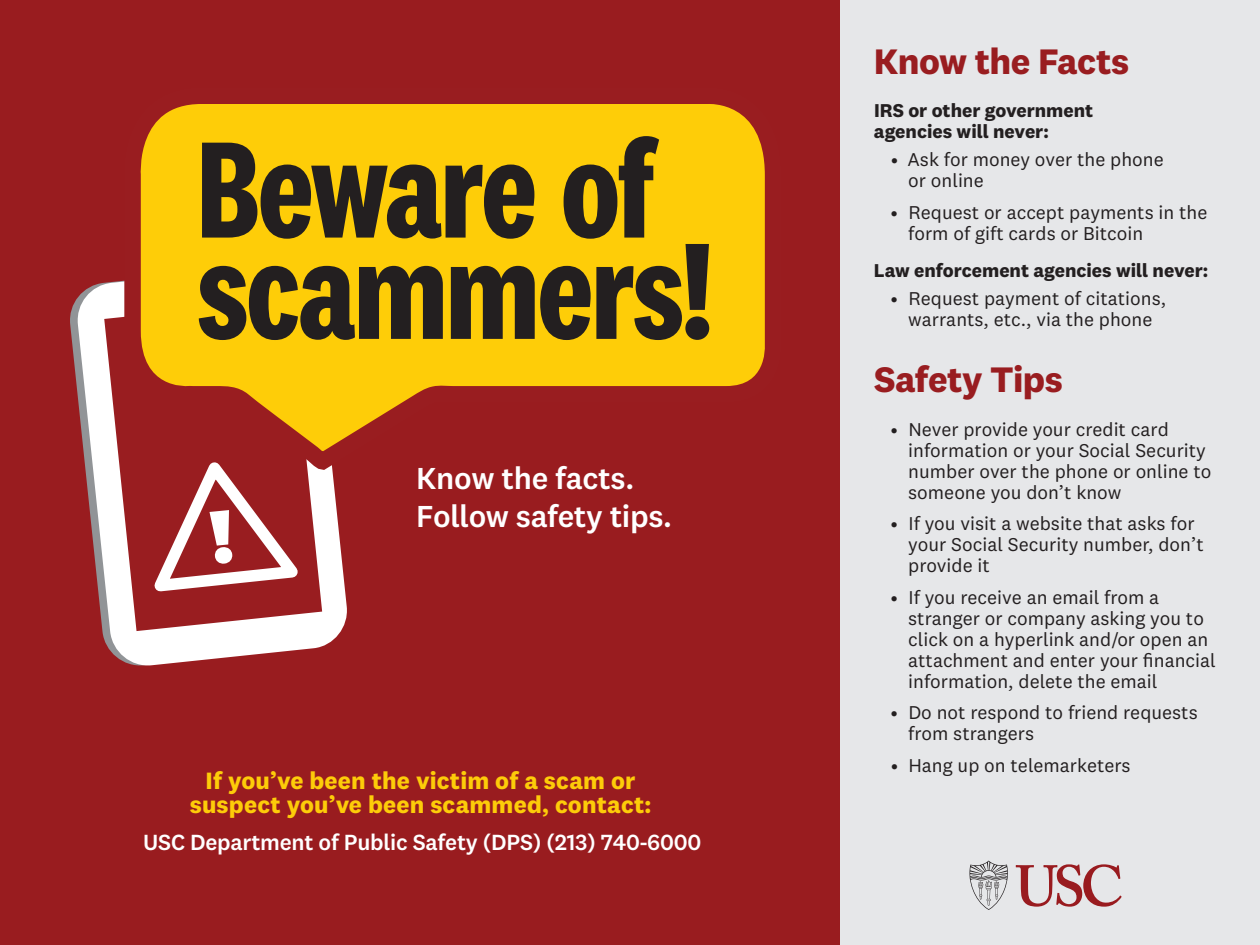
<style>
.page{position:relative;width:1260px;height:945px;background:#fff}
.page>*{position:absolute;margin:0;border:0;box-sizing:border-box;transform-origin:0 0}
.t1{font:700 142.1px/101.3px "National 2 Condensed";letter-spacing:-.01em;color:#231f20}
.Paragraph_Style_1{font:700 36.75px "National 2";letter-spacing:-.015em;color:#991d20}
.t2{font:500 31.5px/37.6px "National 2";letter-spacing:-.015em;color:#fff}
.t3{font:700 24.5px/24.5px "National 2";letter-spacing:.01em;color:#fdcc09;text-align:center}
.t4{font:500 22.75px "National 2";letter-spacing:-.01em;color:#fff}
.t5{font:19.25px/21px "National 2";color:#231f20}
.subhed{font:700 19.25px/21px "National 2";color:#231f20}
</style>
<div class="page">
<div style="left:840px;top:0;width:420px;height:945px;background:#e6e7e9"></div>
<div style="left:0;top:0;width:840px;height:945px;background:#991c1f"></div>
<svg style="left:1016px;top:864px;width:106px;height:43px"></svg>
<svg style="left:970px;top:861px;width:38px;height:49px"></svg>
<svg style="left:76px;top:281px;width:271px;height:385px;fill:#fff"></svg>
<svg style="left:104px;top:299px;width:218px;height:332px;fill:#fff"></svg>
<svg style="left:145px;top:481px;width:159px;height:147px"></svg>
<svg style="left:116px;top:104px;width:649px;height:377px"></svg>
<p class="t1" style="left:197px;top:138px;width:518px">Beware of scammers!</p>
<p class="t2" style="left:416px;top:460px;width:257px">Know the facts.<br>Follow safety tips.</p>
<p class="t3" style="left:190px;top:768px;width:463px">If you’ve been the victim of a scam or suspect you’ve been scammed, contact:</p>
<p class="t4" style="left:143px;top:828px;width:560px">USC Department of Public Safety (DPS) (213) 740-6000</p>
<p class="Paragraph_Style_1" style="left:874px;top:38px;width:257px">Know the Facts</p>
<p class="subhed" style="left:874px;top:100px;width:221px">IRS or other government agencies will never:</p>
<p class="t5" style="left:908px;top:149px;width:257px;text-indent:-17px">• Ask for money over the phone or online</p>
<p class="t5" style="left:908px;top:202px;width:301px;text-indent:-17px">• Request or accept payments in the form of gift cards or Bitcoin</p>
<p class="subhed" style="left:874px;top:259px;width:336px">Law enforcement agencies will never:</p>
<p class="t5" style="left:891px;top:287px;width:277px;text-align:center">• Request payment of citations, warrants, etc., via the phone</p>
<p class="Paragraph_Style_1" style="left:874px;top:357px;width:190px">Safety Tips</p>
<p class="t5" style="left:908px;top:419px;width:305px;text-indent:-17px">• Never provide your credit card information or your Social Security number over the phone or online to someone you don’t know</p>
<p class="t5" style="left:908px;top:513px;width:297px;text-indent:-18px">• If you visit a website that asks for your Social Security number, don’t provide it</p>
<p class="t5" style="left:908px;top:587px;width:309px;text-indent:-18px">• If you receive an email from a stranger or company asking you to click on a hyperlink and/or open an attachment and enter your financial information, delete the email</p>
<p class="t5" style="left:908px;top:702px;width:291px;text-indent:-17px">• Do not respond to friend requests from strangers</p>
<p class="t5" style="left:891px;top:755px;width:241px">• Hang up on telemarketers</p>
</div>
